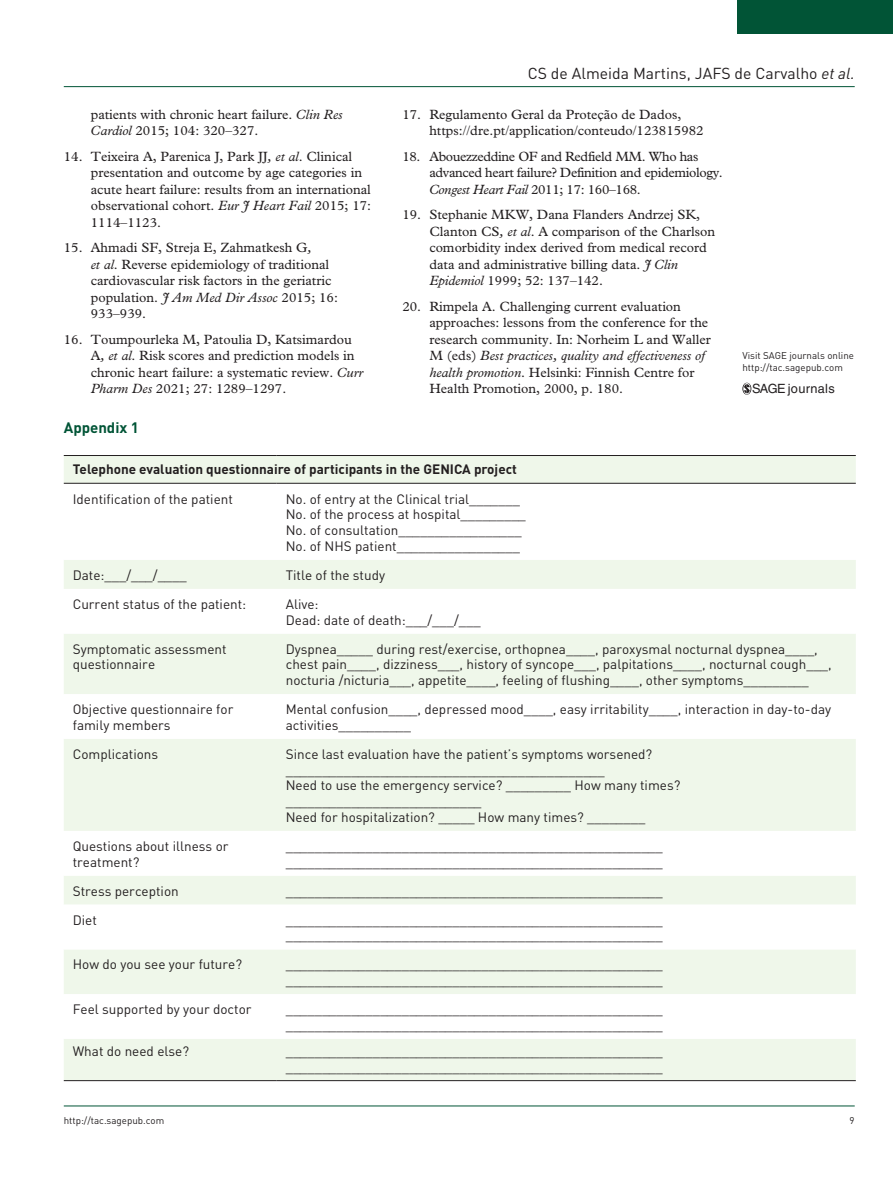
<style>
.page{position:relative;width:893px;height:1191px;background:#fff}
.page>*{position:absolute;margin:0;border:0;box-sizing:border-box;transform-origin:0 0}
.t1{font:15.75px "DIN";color:#231f20}
.t2{font:700 15px "DIN";color:#015436}
.t3{font:13.5px/15.8px "DIN";color:#231f20}
.t4{font:13.5px/16.5px "Plantin Std";color:#231f20}
.t5{font:13.5px/16.5px "Plantin Std";letter-spacing:-.025em;color:#231f20}
.t6{font:700 13.5px "DIN";color:#231f20}
.t7{font:12.75px "Helvetica LT Std";letter-spacing:.025em;color:#231f20}
.t8{font:9.75px/12px "DIN";color:#231f20}
.s1{font-style:italic}
</style>
<div class="page">
<hr style="left:64px;top:86px;width:791px;height:1px;background:#015436">
<hr style="left:64px;top:1105px;width:791px;height:1px;background:#015436">
<div style="left:738px;top:0;width:155px;height:34px;background:#015436"></div>
<div style="left:64px;top:456px;width:792px;height:624px;background:#eff7ea"></div>
<svg style="left:64px;top:484px;width:792px;height:555px"></svg>
<hr style="left:277px;top:483px;width:579px;height:1px;background:#231f20">
<hr style="left:64px;top:483px;width:213px;height:1px;background:#231f20">
<hr style="left:64px;top:1080px;width:213px;height:1px;background:#231f20">
<hr style="left:277px;top:1080px;width:579px;height:1px;background:#231f20">
<hr style="left:64px;top:455px;width:213px;height:1px;background:#231f20">
<hr style="left:277px;top:455px;width:579px;height:1px;background:#231f20">
<svg style="left:742px;top:383px;width:9px;height:12px"></svg>
<p class="t4" style="left:91px;top:106px;width:253px">patients with chronic heart failure. <span class="s1">Clin Res<br>Cardiol</span> 2015; 104: 320–327.</p>
<p class="t4" style="left:91px;top:148px;width:282px;text-indent:-27px">14. Teixeira A, Parenica J, Park JJ<span class="s1">, et al</span>. Clinical presentation and outcome by age categories in acute heart failure: results from an international observational cohort. <span class="s1">Eur J Heart Fail</span> 2015; 17:<br>1114–1123.</p>
<p class="t4" style="left:91px;top:239px;width:249px;text-indent:-27px">15. Ahmadi SF, Streja E, Zahmatkesh G<span class="s1">,<br>et al</span>. Reverse epidemiology of traditional cardiovascular risk factors in the geriatric population. <span class="s1">J Am Med Dir Assoc</span> 2015; 16:<br>933–939.</p>
<p class="t4" style="left:91px;top:331px;width:274px;text-indent:-27px">16. Toumpourleka M, Patoulia D, Katsimardou A<span class="s1">, et al</span>. Risk scores and prediction models in chronic heart failure: a systematic review. <span class="s1">Curr Pharm Des</span> 2021; 27: 1289–1297.</p>
<p class="t1" style="left:528px;top:63px;width:328px">CS de Almeida Martins, JAFS de Carvalho <span class="s1">et al.</span></p>
<p class="t4" style="left:429px;top:106px;width:276px;text-indent:-27px">17. Regulamento Geral da Proteção de Dados, https://dre.pt/application/conteudo/123815982</p>
<p class="t5" style="left:429px;top:148px;width:295px;text-indent:-27px">18. Abouezzeddine OF and Redfield MM. Who has advanced heart failure? Definition and epidemiology.<br><span class="s1">Congest Heart Fail</span> 2011; 17: 160–168.</p>
<p class="t4" style="left:429px;top:206px;width:287px;text-indent:-27px">19. Stephanie MKW, Dana Flanders Andrzej SK, Clanton CS<span class="s1">, et al</span>. A comparison of the Charlson comorbidity index derived from medical record data and administrative billing data. <span class="s1">J Clin Epidemiol</span> 1999; 52: 137–142.</p>
<p class="t4" style="left:429px;top:298px;width:283px;text-indent:-27px">20. Rimpela A. Challenging current evaluation approaches: lessons from the conference for the research community. In: Norheim L and Waller M (eds) <span class="s1">Best practices, quality and effectiveness of health promotion</span>. Helsinki: Finnish Centre for Health Promotion, 2000, p. 180.</p>
<p class="t8" style="left:742px;top:350px;width:113px">Visit SAGE journals online http://tac.sagepub.com</p>
<p class="t7" style="left:752px;top:381px;width:84px">SAGE journals</p>
<p class="t2" style="left:64px;top:417px;width:77px">Appendix 1</p>
<p class="t6" style="left:73px;top:460px;width:446px">Telephone evaluation questionnaire of participants in the GENICA project</p>
<p class="t3" style="left:73px;top:490px;width:162px">Identification of the patient</p>
<p class="t3" style="left:286px;top:490px;width:242px">No. of entry at the Clinical trial_______ No. of the process at hospital_________ No. of consultation_________________ No. of NHS patient_________________</p>
<p class="t3" style="left:73px;top:567px;width:115px">Date:___/___/____</p>
<p class="t3" style="left:286px;top:567px;width:101px">Title of the study</p>
<p class="t3" style="left:73px;top:596px;width:175px">Current status of the patient:</p>
<p class="t3" style="left:286px;top:596px;width:196px">Alive:<br>Dead: date of death:___/___/___</p>
<p class="t3" style="left:73px;top:640px;width:155px">Symptomatic assessment questionnaire</p>
<p class="t3" style="left:286px;top:640px;width:547px">Dyspnea_____ during rest/exercise, orthopnea____, paroxysmal nocturnal dyspnea____, chest pain____, dizziness___, history of syncope___, palpitations____, nocturnal cough___, nocturia /nicturia___, appetite____, feeling of flushing____, other symptoms_________</p>
<p class="t3" style="left:73px;top:701px;width:162px">Objective questionnaire for family members</p>
<p class="t3" style="left:286px;top:701px;width:547px">Mental confusion____, depressed mood____, easy irritability____, interaction in day-to-day activities__________</p>
<p class="t3" style="left:73px;top:746px;width:87px">Complications</p>
<p class="t3" style="left:286px;top:746px;width:396px">Since last evaluation have the patient’s symptoms worsened? ____________________________________________<br>Need to use the emergency service? _________ How many times? ___________________________<br>Need for hospitalization? _____ How many times? ________</p>
<p class="t3" style="left:73px;top:838px;width:157px">Questions about illness or treatment?</p>
<p class="t3" style="left:286px;top:838px;width:378px">____________________________________________________ ____________________________________________________</p>
<p class="t3" style="left:73px;top:882px;width:107px">Stress perception</p>
<p class="t3" style="left:286px;top:882px;width:378px">____________________________________________________</p>
<p class="t3" style="left:73px;top:911px;width:26px">Diet</p>
<p class="t3" style="left:286px;top:911px;width:378px">____________________________________________________ ____________________________________________________</p>
<p class="t3" style="left:73px;top:956px;width:171px">How do you see your future?</p>
<p class="t3" style="left:286px;top:956px;width:378px">____________________________________________________ ____________________________________________________</p>
<p class="t3" style="left:73px;top:1001px;width:180px">Feel supported by your doctor</p>
<p class="t3" style="left:286px;top:1001px;width:378px">____________________________________________________ ____________________________________________________</p>
<p class="t3" style="left:73px;top:1043px;width:118px">What do need else?</p>
<p class="t3" style="left:286px;top:1043px;width:378px">____________________________________________________ ____________________________________________________</p>
<p class="t8" style="left:64px;top:1114px;width:102px">http://tac.sagepub.com</p>
<p class="t8" style="left:850px;top:1114px;width:7px">9</p>
</div>
